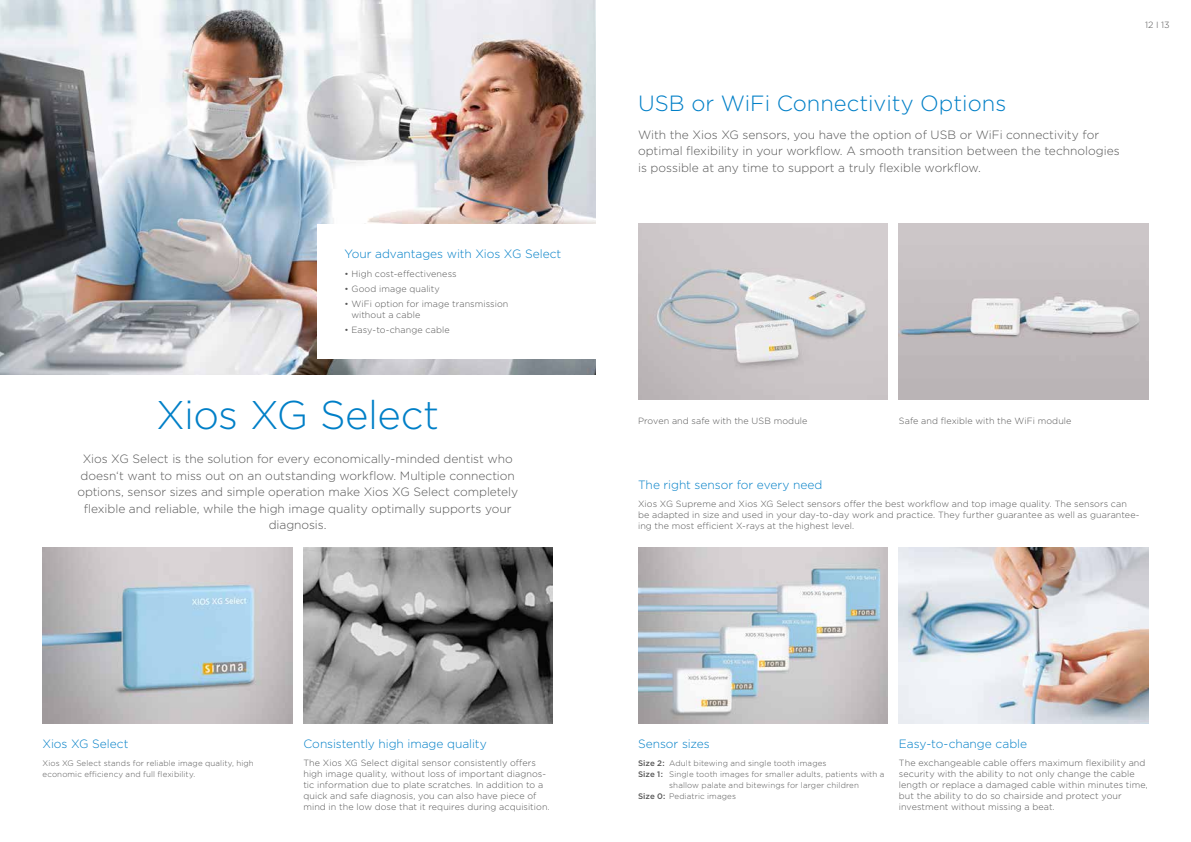
<style>
.page{position:relative;width:1191px;height:842px;background:#fff}
.page>*{position:absolute;margin:0;border:0;box-sizing:border-box;transform-origin:0 0}
.t1{font:300 40px "Gotham";letter-spacing:-.015em;color:#007fc7}
.t2{font:300 22px "Gotham";color:#007fc7}
.t3{font:300 12px/16.5px "Gotham";color:#565656;text-align:center}
.t4{font:300 12px "Gotham";letter-spacing:-.005em;color:#007fc7}
.t5{font:300 9px/11px "Gotham";letter-spacing:.01em;color:#565656}
.t6{font:300 8px/11px "Gotham";letter-spacing:.015em;color:#565656}
.s1{font-weight:500}
</style>
<div class="page">
<img style="left:0;top:0;width:595px;height:374px">
<div style="left:317px;top:224px;width:278px;height:134px;background:#fff"></div>
<img style="left:303px;top:547px;width:250px;height:176px">
<img style="left:43px;top:547px;width:249px;height:176px">
<img style="left:899px;top:547px;width:249px;height:176px">
<img style="left:638px;top:224px;width:249px;height:176px">
<img style="left:899px;top:224px;width:249px;height:176px">
<img style="left:638px;top:547px;width:249px;height:176px">
<h3 class="t4" style="left:344px;top:247px;width:219px">Your advantages with Xios XG Select</h3>
<p class="t5" style="left:344px;top:268px;width:114px">• High cost-effectiveness</p>
<p class="t5" style="left:344px;top:283px;width:97px">• Good image quality</p>
<p class="t5" style="left:351px;top:298px;width:158px;text-indent:-7px">• WiFi option for image transmission without a cable</p>
<p class="t5" style="left:344px;top:324px;width:107px">• Easy-to-change cable</p>
<h1 class="t1" style="left:156px;top:389px;width:284px">Xios XG Select</h1>
<p class="t3" style="left:77px;top:450px;width:442px">Xios XG Select is the solution for every economically-minded dentist who doesn‘t want to miss out on an outstanding workflow. Multiple connection options, sensor sizes and simple operation make Xios XG Select completely flexible and reliable, while the high image quality optimally supports your diagnosis.</p>
<p class="t5" style="left:1145px;top:19px;width:26px">12 I 13</p>
<h2 class="t2" style="left:638px;top:89px;width:370px">USB or WiFi Connectivity Options</h2>
<h3 class="t3" style="left:638px;top:126px;width:483px;text-align:left">With the Xios XG sensors, you have the option of USB or WiFi connectivity for optimal flexibility in your workflow. A smooth transition between the technologies is possible at any time to support a truly flexible workflow.</h3>
<p class="t5" style="left:638px;top:415px;width:171px">Proven and safe with the USB module</p>
<p class="t5" style="left:899px;top:415px;width:174px">Safe and flexible with the WiFi module</p>
<h3 class="t4" style="left:638px;top:477px;width:186px">The right sensor for every need</h3>
<p class="t5" style="left:638px;top:498px;width:503px">Xios XG Supreme and Xios XG Select sensors offer the best workflow and top image quality. The sensors can be adapted in size and used in your day-to-day work and practice. They further guarantee as well as guarantee&shy;ing the most efficient X-rays at the highest level.</p>
<h3 class="t4" style="left:43px;top:736px;width:88px">Xios XG Select</h3>
<p class="t6" style="left:43px;top:758px;width:213px">Xios XG Select stands for reliable image quality, high economic efficiency and full flexibility.</p>
<h3 class="t4" style="left:303px;top:736px;width:185px">Consistently high image quality</h3>
<p class="t5" style="left:303px;top:757px;width:248px">The Xios XG Select digital sensor consistently offers high image quality, without loss of important diagnos&shy;tic information due to plate scratches. In addition to a quick and safe diagnosis, you can also have piece of mind in the low dose that it requires during acquisition.</p>
<h3 class="t4" style="left:638px;top:736px;width:73px">Sensor sizes</h3>
<p class="t6" style="left:638px;top:758px;width:190px"><span class="s1">Size 2:</span> Adult bitewing and single tooth images</p>
<p class="t6" style="left:638px;top:769px;width:248px"><span class="s1">Size 1:</span> Single tooth images for smaller adults, patients with a</p>
<p class="t6" style="left:669px;top:780px;width:191px">shallow palate and bitewings for larger children</p>
<p class="t6" style="left:638px;top:791px;width:99px"><span class="s1">Size 0:</span> Pediatric images</p>
<h3 class="t4" style="left:899px;top:736px;width:130px">Easy-to-change cable</h3>
<p class="t5" style="left:899px;top:757px;width:251px">The exchangeable cable offers maximum flexibility and security with the ability to not only change the cable length or replace a damaged cable within minutes time, but the ability to do so chairside and protect your investment without missing a beat.</p>
</div>
